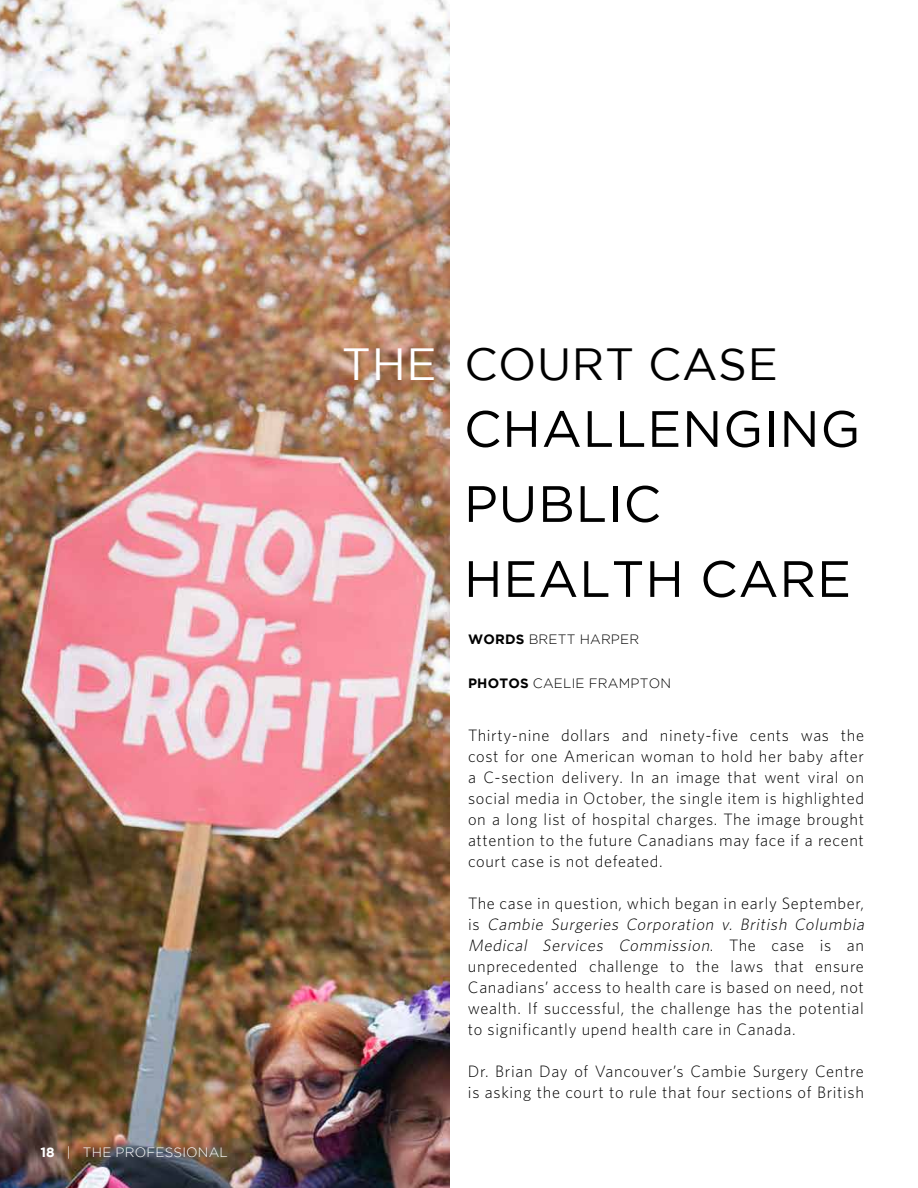
<style>
.page{position:relative;width:918px;height:1188px;background:#fff}
.page>*{position:absolute;margin:0;border:0;box-sizing:border-box;transform-origin:0 0}
.t1{font:51px/75px "Gotham";letter-spacing:.015em;color:#000}
.t2{font:45px "Gotham";letter-spacing:.015em;color:#000}
.t3{font:300 16.5px/21px "Whitney";letter-spacing:.04em;color:#000}
.t4{font:300 13.5px "Gotham";letter-spacing:.015em;color:#000}
.t5{font:300 13.5px "Gotham";letter-spacing:.015em;color:#fff}
.s1{font-weight:700}
.s2{color:#fff}
.s3{font-style:italic}
</style>
<div class="page">
<img style="left:0;top:0;width:450px;height:1188px">
<p class="t5" style="left:40px;top:1145px;width:189px"><span class="s1">18</span> | THE PROFESSIONAL</p>
<h2 class="t2" style="left:342px;top:340px;width:437px"><span class="s2">THE</span> COURT CASE</h2>
<h1 class="t1" style="left:464px;top:391px;width:398px">CHALLENGING<br>PUBLIC<br>HEALTH CARE</h1>
<p class="t4" style="left:468px;top:632px;width:173px"><span class="s1">WORDS</span> BRETT HARPER</p>
<p class="t4" style="left:468px;top:676px;width:204px"><span class="s1">PHOTOS</span> CAELIE FRAMPTON</p>
<p class="t3" style="left:468px;top:724px;width:398px;text-align:justify">Thirty-nine dollars and ninety-five cents was the cost for one American woman to hold her baby after a C-section delivery. In an image that went viral on social media in October, the single item is highlighted on a long list of hospital charges. The image brought attention to the future Canadians may face if a recent court case is not defeated.</p>
<p class="t3" style="left:468px;top:892px;width:401px">The case in question, which began in early September, i s <span class="s3">Cambie Surgeries Corporation v. British Columbia Medical Services Commission</span>. T h e c a s e i s a n unprecedented challenge to the laws that ensure Canadians’ access to health care is based on need, not wealth. If successful, the challenge has the potential to significantly upend health care in Canada.</p>
<p class="t3" style="left:468px;top:1060px;width:398px">Dr. Brian Day of Vancouver’s Cambie Surgery Centre is asking the court to rule that four sections of British</p>
</div>
